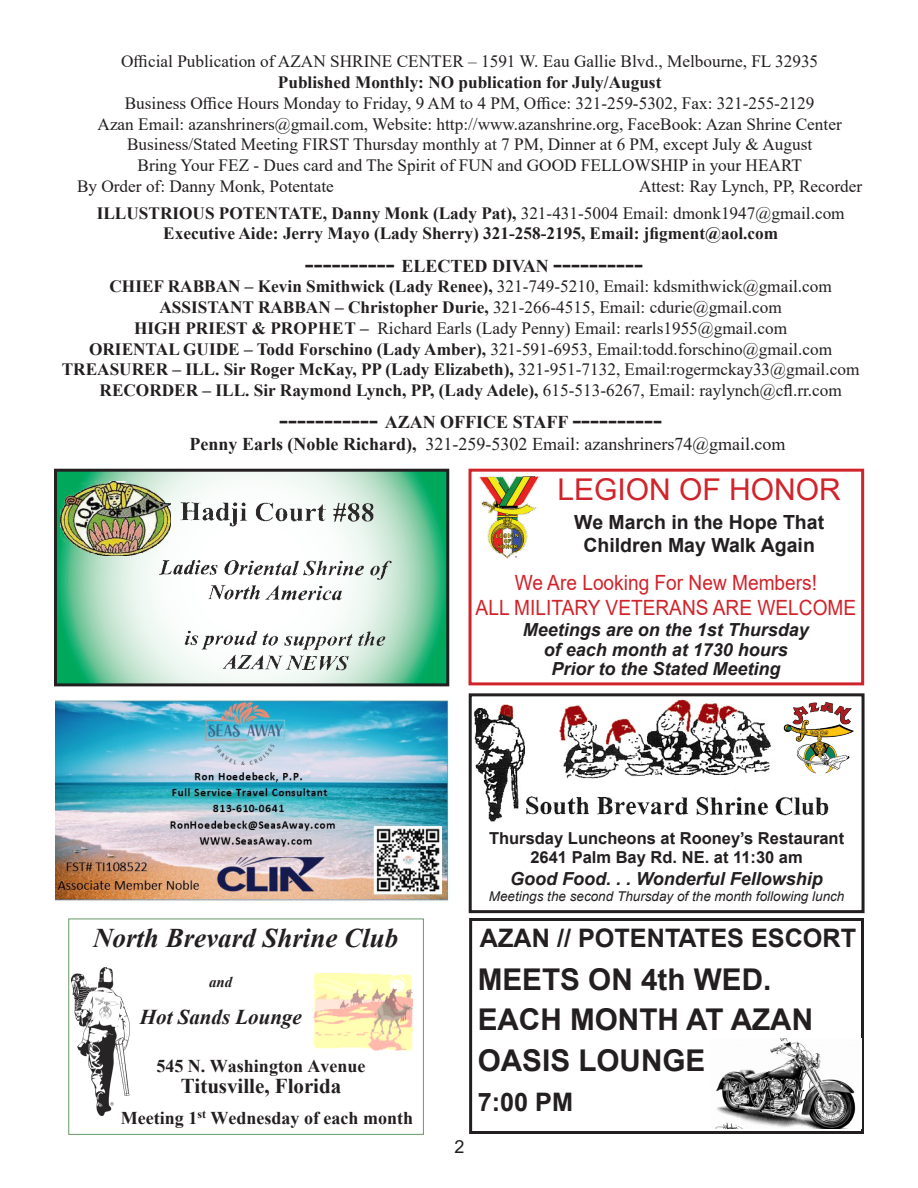
<style>
.page{position:relative;width:918px;height:1188px;background:#fff}
.page>*{position:absolute;margin:0;border:0;box-sizing:border-box;transform-origin:0 0}
.t1{font:700 30px/40.5px "Arial";color:#231f20}
.t2{font:30px "Arial";color:#d1232a}
.t3{font:700 27px "Times New Roman";color:#231f20}
.t4{font:italic 700 27px "Times New Roman";color:#231f20}
.t5{font:700 25.5px "Arial";color:#231f20}
.t6{font:21px "Arial";color:#d1232a;scale:.91 1}
.t7{font:700 21px "Times New Roman";letter-spacing:-.005em;color:#231f20}
.t8{font:italic 700 21px "Times New Roman";color:#231f20}
.t9{font:700 19.5px "Arial";color:#231f20}
.t10{font:italic 700 18px "Arial";color:#231f20}
.t11{font:18px "Times New Roman";color:#231f20}
.t12{font:700 18px "Times New Roman";color:#231f20}
.t13{font:18px "Arial";color:#231f20}
.t14{font:17.25px "Times New Roman";color:#231f20}
.t15{font:700 17.25px "Times New Roman";color:#231f20}
.t16{font:700 16.5px "Arial";color:#231f20}
.t17{font:italic 700 15px "Times New Roman";color:#231f20}
.t18{font:italic 13.5px "Arial";color:#231f20}
.s1{font-weight:400}
.s2{font-size:18px}
.s3{font-weight:700}
</style>
<div class="page">
<div style="left:469px;top:469px;width:395px;height:216px;border:3px solid #d1232a"></div>
<img style="left:479px;top:476px;width:61px;height:82px">
<img style="left:474px;top:699px;width:355px;height:123px">
<div style="left:469px;top:693px;width:396px;height:220px;border:3px solid #231f20"></div>
<div style="left:779px;top:702px;width:81px;height:56px;background:#fff"></div>
<img style="left:784px;top:702px;width:70px;height:72px">
<div style="left:469px;top:918px;width:395px;height:216px;border:3px solid #231f20"></div>
<img style="left:715px;top:1039px;width:146px;height:89px">
<svg style="left:58px;top:473px;width:387px;height:209px;background:#6bca9f"></svg>
<div style="left:54px;top:469px;width:395px;height:217px;border:3px solid #231f20"></div>
<img style="left:80px;top:483px;width:346px;height:190px">
<img style="left:60px;top:481px;width:110px;height:74px">
<div style="left:69px;top:919px;width:355px;height:216px;border:1px solid #696"></div>
<img style="left:312px;top:974px;width:101px;height:77px">
<img style="left:71px;top:967px;width:59px;height:148px">
<img style="left:55px;top:700px;width:393px;height:201px">
<p class="t14" style="left:121px;top:50px;width:699px">Official Publication of AZAN SHRINE CENTER – 1591 W. Eau Gallie Blvd., Melbourne, FL 32935</p>
<p class="t15" style="left:278px;top:70px;width:385px">Published Monthly: NO publication for July/August</p>
<p class="t14" style="left:125px;top:91px;width:691px">Business Office Hours Monday to Friday, 9 AM to 4 PM, Office: 321-259-5302, Fax: 321-255-2129</p>
<p class="t14" style="left:98px;top:112px;width:746px">Azan Email: azanshriners@gmail.com, Website: http://www.azanshrine.org, FaceBook: Azan Shrine Center</p>
<p class="t14" style="left:127px;top:132px;width:687px">Business/Stated Meeting FIRST Thursday monthly at 7 PM, Dinner at 6 PM, except July &amp; August</p>
<p class="t14" style="left:138px;top:153px;width:666px">Bring Your FEZ - Dues card and The Spirit of FUN and GOOD FELLOWSHIP in your HEART</p>
<p class="t14" style="left:77px;top:174px;width:258px">By Order of: Danny Monk, Potentate</p>
<p class="t14" style="left:639px;top:174px;width:225px">Attest: Ray Lynch, PP, Recorder</p>
<p class="t15" style="left:97px;top:200px;width:749px">ILLUSTRIOUS POTENTATE, Danny Monk (Lady Pat), <span class="s1">321-431-5004 Email: dmonk1947@gmail.com</span></p>
<p class="t15" style="left:163px;top:221px;width:616px">Executive Aide: Jerry Mayo (Lady Sherry) 321-258-2195, Email: jfigment@aol.com</p>
<p class="t3" style="left:305px;top:243px;width:340px">---------- <span class="s2">ELECTED DIVAN</span> ----------</p>
<p class="t14" style="left:109px;top:275px;width:724px"><span class="s3">CHIEF RABBAN – Kevin Smithwick (Lady Renee),</span> 321-749-5210, Email: kdsmithwick@gmail.com</p>
<p class="t14" style="left:159px;top:295px;width:624px"><span class="s3">ASSISTANT RABBAN – Christopher Durie,</span> 321-266-4515, Email: cdurie@gmail.com</p>
<p class="t14" style="left:134px;top:316px;width:655px"><span class="s3">HIGH PRIEST &amp; PROPHET –</span> Richard Earls (Lady Penny) Email: rearls1955@gmail.com</p>
<p class="t14" style="left:89px;top:337px;width:745px"><span class="s3">ORIENTAL GUIDE – Todd Forschino (Lady Amber),</span> 321-591-6953, Email:todd.forschino@gmail.com</p>
<p class="t15" style="left:62px;top:357px;width:799px">TREASURER – ILL. Sir Roger McKay, PP (Lady Elizabeth), <span class="s1">321-951-7132, Email:rogermckay33@gmail.com</span></p>
<p class="t15" style="left:100px;top:378px;width:744px">RECORDER – ILL. Sir Raymond Lynch, PP, (Lady Adele), <span class="s1">615-513-6267, Email: raylynch@cfl.rr.com</span></p>
<p class="t3" style="left:279px;top:400px;width:385px">----------- <span class="s2">AZAN OFFICE STAFF</span> ----------</p>
<p class="t11" style="left:190px;top:431px;width:598px"><span class="s3">Penny Earls (Noble Richard),</span> 321-259-5302 Email: azanshriners74@gmail.com</p>
<p class="t2" style="left:558px;top:469px;width:285px">LEGION OF HONOR</p>
<p class="t9" style="left:574px;top:508px;width:251px">We March in the Hope That</p>
<p class="t9" style="left:583px;top:532px;width:233px">Children May Walk Again</p>
<p class="t6" style="left:515px;top:568px;width:334px">We Are Looking For New Members!</p>
<p class="t6" style="left:476px;top:593px;width:420px">ALL MILITARY VETERANS ARE WELCOME</p>
<p class="t10" style="left:523px;top:618px;width:288px">Meetings are on the 1st Thursday</p>
<p class="t10" style="left:544px;top:638px;width:246px">of each month at 1730 hours</p>
<p class="t10" style="left:551px;top:657px;width:231px">Prior to the Stated Meeting</p>
<p class="t16" style="left:489px;top:826px;width:357px">Thursday Luncheons at Rooney’s Restaurant</p>
<p class="t16" style="left:530px;top:846px;width:274px">2641 Palm Bay Rd. NE. at 11:30 am</p>
<p class="t10" style="left:510px;top:867px;width:314px">Good Food. . . Wonderful Fellowship</p>
<p class="t18" style="left:489px;top:888px;width:357px">Meetings the second Thursday of the month following lunch</p>
<p class="t4" style="left:93px;top:919px;width:307px">North Brevard Shrine Club</p>
<p class="t5" style="left:480px;top:920px;width:378px">AZAN // POTENTATES ESCORT</p>
<p class="t17" style="left:209px;top:972px;width:25px">and</p>
<p class="t8" style="left:140px;top:1002px;width:164px">Hot Sands Lounge</p>
<p class="t12" style="left:156px;top:1053px;width:211px">545 N. Washington Avenue</p>
<p class="t7" style="left:181px;top:1071px;width:162px">Titusville, Florida</p>
<p class="t12" style="left:121px;top:1105px;width:294px">Meeting 1<sup>st</sup> Wednesday of each month</p>
<p class="t1" style="left:478px;top:959px;width:337px">MEETS ON 4th WED.<br>EACH MONTH AT AZAN<br>OASIS LOUNGE</p>
<p class="t5" style="left:478px;top:1084px;width:97px">7:00 PM</p>
<p class="t13" style="left:455px;top:1134px;width:12px">2</p>
</div>
